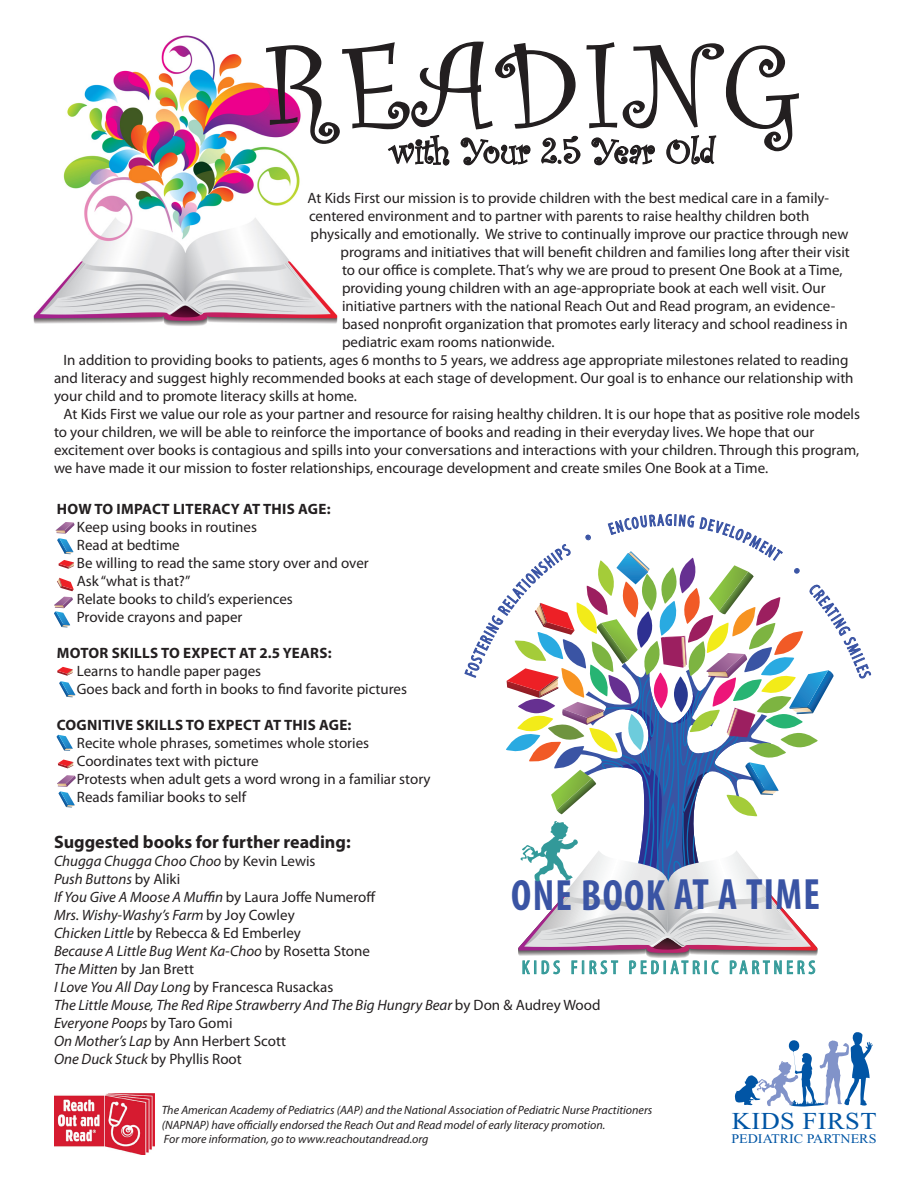
<style>
.page{position:relative;width:918px;height:1188px;background:#fff}
.page>*{position:absolute;margin:0;border:0;box-sizing:border-box;transform-origin:0 0}
.t1{font:124.5px "Curlz";letter-spacing:.045em;color:#231f20}
.t2{font:700 condensed 43.95px "Myriad Pro";letter-spacing:.025em;color:#3a54a4;scale:.95 1}
.t3{font:36px "Curlz";color:#231f20}
.t4{font:24.3px "Times New Roman";letter-spacing:.02em;color:#0155a5;scale:1.09 1}
.t5{font:condensed 19.05px "Myriad Pro";letter-spacing:.2em;color:#329999}
.t6{font:700 18px "Myriad Pro";color:#231f20}
.t7{font:condensed 16.2px "Myriad Pro";color:#3a54a4;scale:.95 1}
.t8{font:15px/18px "Myriad Pro";color:#231f20}
.t9{font:italic 15px "Myriad Pro";color:#231f20}
.t10{font:700 15px "Myriad Pro";letter-spacing:.02em;color:#231f20}
.t11{font:13.2px "Times New Roman";color:#0155a5;scale:1.06 1}
.t12{font:italic 12px/14.4px "Myriad Pro";color:#231f20}
.s1{font-style:normal}
.s2{font-style:italic}
</style>
<div class="page">
<img style="left:33px;top:35px;width:305px;height:291px">
<svg style="left:265px;top:41px;width:534px;height:126px"></svg>
<svg style="left:735px;top:1032px;width:138px;height:75px"></svg>
<img style="left:54px;top:1093px;width:101px;height:61px">
<svg style="left:56px;top:522px;width:19px;height:32px"></svg>
<svg style="left:59px;top:560px;width:15px;height:9px"></svg>
<svg style="left:57px;top:578px;width:17px;height:13px"></svg>
<svg style="left:54px;top:597px;width:19px;height:30px"></svg>
<svg style="left:56px;top:735px;width:17px;height:16px"></svg>
<svg style="left:58px;top:760px;width:15px;height:8px"></svg>
<svg style="left:57px;top:775px;width:19px;height:32px"></svg>
<svg style="left:57px;top:667px;width:18px;height:30px"></svg>
<svg style="left:464px;top:513px;width:407px;height:462px"></svg>
<p class="t1" style="left:263px;top:-1px;width:536px">Reading</p>
<p class="t3" style="left:391px;top:126px;width:326px">with Your 2.5 Year Old</p>
<p class="t8" style="left:308px;top:189px;width:523px">At Kids First our mission is to provide children with the best medical care in a family-</p>
<p class="t8" style="left:309px;top:207px;width:502px">centered environment and to partner with parents to raise healthy children both</p>
<p class="t8" style="left:310px;top:225px;width:540px">physically and emotionally. We strive to continually improve our practice through new</p>
<p class="t8" style="left:340px;top:243px;width:511px">programs and initiatives that will benefit children and families long after their visit</p>
<p class="t8" style="left:342px;top:261px;width:502px">to our office is complete. That’s why we are proud to present One Book at a Time,</p>
<p class="t8" style="left:342px;top:279px;width:485px">providing young children with an age-appropriate book at each well visit. Our</p>
<p class="t8" style="left:342px;top:297px;width:495px">initiative partners with the national Reach Out and Read program, an evidence-</p>
<p class="t8" style="left:342px;top:315px;width:507px">based nonprofit organization that promotes early literacy and school readiness in</p>
<p class="t8" style="left:342px;top:333px;width:214px">pediatric exam rooms nationwide.</p>
<p class="t8" style="left:54px;top:351px;width:801px;text-indent:10px">In addition to providing books to patients, ages 6 months to 5 years, we address age appropriate milestones related to reading and literacy and suggest highly recommended books at each stage of development. Our goal is to enhance our relationship with your child and to promote literacy skills at home.</p>
<p class="t8" style="left:54px;top:405px;width:808px;text-indent:10px">At Kids First we value our role as your partner and resource for raising healthy children. It is our hope that as positive role models to your children, we will be able to reinforce the importance of books and reading in their everyday lives. We hope that our excitement over books is contagious and spills into your conversations and interactions with your children. Through this program, we have made it our mission to foster relationships, encourage development and create smiles One Book at a Time.</p>
<p class="t10" style="left:57px;top:499px;width:275px">HOW TO IMPACT LITERACY AT THIS AGE:</p>
<p class="t8" style="left:77px;top:518px;width:182px">Keep using books in routines</p>
<p class="t8" style="left:77px;top:536px;width:104px">Read at bedtime</p>
<p class="t8" style="left:77px;top:554px;width:293px">Be willing to read the same story over and over</p>
<p class="t8" style="left:77px;top:572px;width:115px">Ask “what is that?”</p>
<p class="t8" style="left:77px;top:590px;width:218px">Relate books to child’s experiences</p>
<p class="t8" style="left:77px;top:608px;width:167px">Provide crayons and paper</p>
<p class="t10" style="left:57px;top:643px;width:236px">MOTOR SKILLS TO EXPECT AT 2.5 YEAR</p>
<p class="t10" style="left:319px;top:643px;width:14px">S:</p>
<p class="t8" style="left:77px;top:662px;width:186px">Learns to handle paper pages</p>
<p class="t8" style="left:77px;top:680px;width:332px">Goes back and forth in books to find favorite pictures</p>
<p class="t10" style="left:57px;top:715px;width:296px">COGNITIVE SKILLS TO EXPECT AT THIS AGE:</p>
<p class="t8" style="left:77px;top:734px;width:294px">Recite whole phrases, sometimes whole stories</p>
<p class="t8" style="left:77px;top:752px;width:183px">Coordinates text with picture</p>
<p class="t8" style="left:77px;top:770px;width:355px">Protests when adult gets a word wrong in a familiar story</p>
<p class="t8" style="left:77px;top:788px;width:171px">Reads familiar books to self</p>
<p class="t7" style="left:665px;top:510px;width:9px">G</p>
<p class="t6" style="left:54px;top:830px;width:298px">SUGGESTED BOOKS FOR FURTHER READING:</p>
<p class="t9" style="left:54px;top:851px;width:263px">Chugga Chugga Choo Choo <span class="s1">by Kevin Lewis</span></p>
<p class="t9" style="left:54px;top:869px;width:128px">Push Buttons <span class="s1">by Aliki</span></p>
<p class="t9" style="left:54px;top:887px;width:323px">If You Give A Moose A Muffin <span class="s1">by Laura Joffe Numeroff</span></p>
<p class="t9" style="left:54px;top:905px;width:242px">Mrs. Wishy-Washy’s Farm <span class="s1">by Joy Cowley</span></p>
<p class="t8" style="left:54px;top:924px;width:249px"><span class="s2">Chicken Little</span> by Rebecca &amp; Ed Emberley</p>
<p class="t9" style="left:54px;top:941px;width:318px">Because A Little Bug Went Ka-Choo <span class="s1">by Rosetta Stone</span></p>
<p class="t8" style="left:54px;top:960px;width:141px"><span class="s2">The Mitten</span> by Jan Brett</p>
<p class="t8" style="left:54px;top:978px;width:281px"><span class="s2">I Love You All Day Long</span> by Francesca Rusackas</p>
<p class="t9" style="left:54px;top:995px;width:548px">The Little Mouse, The Red Ripe Strawberry And The Big Hungry Bear <span class="s1">by Don &amp; Audrey Wood</span></p>
<p class="t9" style="left:54px;top:1013px;width:180px">Everyone Poops <span class="s1">by Taro Gomi</span></p>
<p class="t8" style="left:54px;top:1032px;width:233px"><span class="s2">On Mother’s Lap</span> by Ann Herbert Scott</p>
<p class="t8" style="left:54px;top:1050px;width:189px"><span class="s2">One Duck Stuck</span> by Phyllis Root</p>
<p class="t2" style="left:511px;top:867px;width:327px">ONE BOOK AT A TIME</p>
<p class="t5" style="left:522px;top:956px;width:295px">KIDS FIRST PEDIATRIC PARTNERS</p>
<p class="t12" style="left:162px;top:1103px;width:492px">The American Academy of Pediatrics (AAP) and the National Association of Pediatric Nurse Practitioners (NAPNAP) have officially endorsed the Reach Out and Read model of early literacy promotion.<br>For more information, go to www.reachoutandread.org</p>
<p class="t4" style="left:732px;top:1104px;width:134px">KIDS FIRST</p>
<p class="t11" style="left:731px;top:1130px;width:138px">PEDIATRIC PARTNERS</p>
</div>
